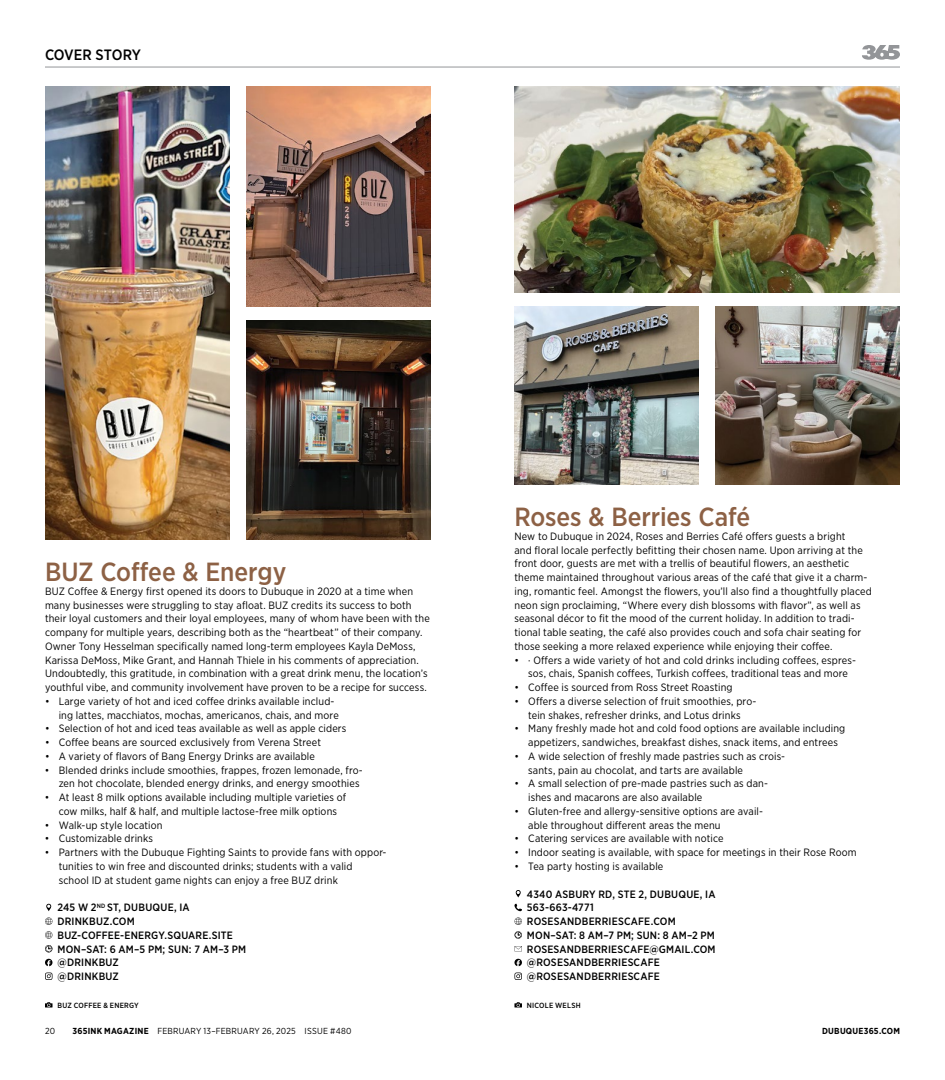
<style>
.page{position:relative;width:945px;height:1080px;background:#fff}
.page>*{position:absolute;margin:0;border:0;box-sizing:border-box;transform-origin:0 0}
.t1{font:500 26.25px "Gotham Narrow";letter-spacing:-.005em;color:#8d6145}
.t2{font:500 15px "Gotham Narrow";color:#000}
.t3{font:10.62px/13.8px "Gotham Narrow";letter-spacing:.01em;color:#000}
.t4{font:500 10.62px/13.8px "Gotham Narrow";letter-spacing:.02em;color:#000}
.t5{font:8.75px "Gotham Narrow";letter-spacing:.02em;color:#000}
.t6{font:700 8.75px "Gotham Narrow";letter-spacing:.025em;color:#000}
.t7{font:500 7.5px "Gotham Narrow";letter-spacing:.03em;color:#000}
.s1{font-weight:700}
</style>
<div class="page">
<hr style="left:45px;top:67px;width:855px;height:1px;background:#939598">
<svg style="left:862px;top:45px;width:38px;height:15px"></svg>
<img style="left:514px;top:86px;width:386px;height:206px">
<img style="left:514px;top:306px;width:185px;height:179px">
<img style="left:716px;top:306px;width:184px;height:179px">
<svg style="left:516px;top:890px;width:5px;height:8px"></svg>
<svg style="left:514px;top:904px;width:8px;height:7px"></svg>
<svg style="left:514px;top:918px;width:8px;height:7px"></svg>
<svg style="left:514px;top:931px;width:8px;height:8px"></svg>
<svg style="left:514px;top:946px;width:8px;height:5px"></svg>
<svg style="left:514px;top:959px;width:8px;height:7px"></svg>
<svg style="left:514px;top:973px;width:8px;height:7px"></svg>
<svg style="left:46px;top:904px;width:5px;height:7px"></svg>
<svg style="left:45px;top:918px;width:7px;height:7px"></svg>
<svg style="left:45px;top:931px;width:7px;height:8px"></svg>
<svg style="left:45px;top:945px;width:7px;height:7px"></svg>
<svg style="left:45px;top:959px;width:7px;height:7px"></svg>
<svg style="left:45px;top:973px;width:7px;height:7px"></svg>
<svg style="left:45px;top:1002px;width:8px;height:6px"></svg>
<svg style="left:514px;top:1002px;width:8px;height:6px"></svg>
<img style="left:45px;top:86px;width:184px;height:454px">
<img style="left:246px;top:86px;width:185px;height:220px">
<img style="left:246px;top:320px;width:185px;height:220px">
<h2 class="t2" style="left:45px;top:45px;width:20px">Cover</h2>
<h2 class="t2" style="left:96px;top:45px;width:19px">Stor</h2>
<h2 class="t2" style="left:132px;top:45px;width:11px">y</h2>
<h1 class="t1" style="left:514px;top:500px;width:237px">Roses &amp; Berries Café</h1>
<p class="t3" style="left:514px;top:529px;width:359px">New to Dubuque in 2024, Roses and Berries Café offers guests a bright<br>and floral locale perfectly befitting their chosen name. U pon arriving at the front door, guests are met with a trellis of beautiful flowers, an aesthetic theme maintained throughout various areas of the café that give it a charm&shy;ing, romantic feel. Amongst the flowers, you’ll also find a thoughtfully placed neon sign proclaiming, “Where every dish blossoms with flavor”, as well as seasonal décor to fit the mood of the current holiday. In addition to tradi&shy;tional table seating, the café also provides couch and sofa chair seating for those seeking a more relaxed experience while enjoying their coffee.</p>
<p class="t3" style="left:514px;top:653px;width:343px;text-align:center">• · Offers a wide variety of hot and cold drinks including coffees, espres&shy;sos, chais, Spanish coffees, Turkish coffees, traditional teas and more</p>
<p class="t3" style="left:514px;top:680px;width:220px">• Coffee is sourced from Ross Street Roasting</p>
<p class="t3" style="left:514px;top:694px;width:243px;text-align:center">• Offers a diverse selection of fruit smoothies, pro&shy;tein shakes, refresher drinks, and Lotus drinks</p>
<p class="t3" style="left:514px;top:722px;width:332px;text-align:center">• Many freshly made hot and cold food options are available including appetizers, sandwiches, breakfast dishes, snack items, and entrees</p>
<p class="t3" style="left:528px;top:749px;width:258px;text-indent:-14px">• A wide selection of freshly made pastries such as crois&shy;sants, pain au chocolat, and tarts are available</p>
<p class="t3" style="left:528px;top:777px;width:241px;text-indent:-14px">• A small selection of pre-made pastries such as dan&shy;ishes and macarons are also available</p>
<p class="t3" style="left:528px;top:804px;width:236px;text-indent:-14px">• Gluten-free and allergy-sensitive options are avail&shy;able throughout different areas the menu</p>
<p class="t3" style="left:514px;top:832px;width:211px">• Catering services are available with notice</p>
<p class="t3" style="left:514px;top:845px;width:344px">• Indoor seating is available, with space for meetings in their Rose Room</p>
<p class="t3" style="left:514px;top:859px;width:150px">• Tea party hosting is available</p>
<p class="t4" style="left:527px;top:887px;width:190px">4340 ASBURY RD, STE 2, DUBUQUE, IA<br>563-663-4771<br>ROSESANDBERRIESCAFE.COM<br>MON–SAT: 8 AM–7 PM; SUN: 8 AM–2 PM<br>ROSESANDBERRIESCAFE@GMAIL.COM @ROSESANDBERRIESCAFE @ROSESANDBERRIESCAFE</p>
<h1 class="t1" style="left:45px;top:555px;width:243px">BUZ Coffee &amp; Energy</h1>
<p class="t3" style="left:45px;top:584px;width:386px">BUZ Coffee &amp; Energy first opened its doors to Dubuque in 2020 at a time when many businesses were struggling to stay afloat. BUZ credits its success to both their loyal customers and their loyal employees, many of whom have been with the company for multiple years, describing both as the “heartbeat” of their company.<br>Owner Tony Hesselman specifically named long-term employees Kayla DeMoss, Karissa DeMoss, Mike Grant, and Hannah Thiele in his comments of appreciation.<br>U ndoubtedly, this gratitude, in combination with a great drink menu, the location’s youthful vibe, and community involvement have proven to be a recipe for success.</p>
<p class="t3" style="left:59px;top:694px;width:282px;text-indent:-14px">• Large variety of hot and iced coffee drinks available includ&shy;ing lattes, macchiatos, mochas, americanos, chais, and more</p>
<p class="t3" style="left:45px;top:722px;width:303px">• Selection of hot and iced teas available as well as apple ciders</p>
<p class="t3" style="left:45px;top:735px;width:278px">• Coffee beans are sourced exclusively from Verena Street</p>
<p class="t3" style="left:45px;top:749px;width:272px">• A variety of flavors of Bang Energy Drinks are available</p>
<p class="t3" style="left:59px;top:763px;width:306px;text-indent:-14px">• Blended drinks include smoothies, frappes, frozen lemonade, fro&shy;zen hot chocolate, blended energy drinks, and energy smoothies</p>
<p class="t3" style="left:45px;top:790px;width:303px;text-align:center">• At least 8 milk options available including multiple varieties of cow milks, half &amp; half, and multiple lactose-free milk options</p>
<p class="t3" style="left:45px;top:818px;width:119px">• Walk-up style location</p>
<p class="t3" style="left:45px;top:832px;width:110px">• Customizable drinks</p>
<p class="t3" style="left:59px;top:845px;width:329px;text-indent:-14px">• Partners with the Dubuque Fighting Saints to provide fans with oppor&shy;tunities to win free and discounted drinks; students with a valid<br>school ID at student game nights can enjoy a free BUZ drink</p>
<p class="t4" style="left:58px;top:900px;width:190px">245 W 2<sup>ND</sup> ST, DUBUQUE, IA<br>DRINKBUZ.COM<br>BUZ-COFFEE-ENERGY.SQUARE.SITE<br>MON–SAT: 6 AM–5 PM; SUN: 7 AM–3 PM @DRINKBUZ<br>@DRINKBUZ</p>
<p class="t7" style="left:57px;top:1000px;width:83px">BUZ COFFEE &amp; ENERGY</p>
<p class="t7" style="left:527px;top:1000px;width:55px">NICOLE WELSH</p>
<p class="t5" style="left:45px;top:1025px;width:12px">20</p>
<p class="t5" style="left:73px;top:1025px;width:280px"><span class="s1">365INK MAGAZINE</span> February 13–February 26, 2025 Issue #480</p>
<p class="t6" style="left:822px;top:1025px;width:79px">DUBUQUE365.COM</p>
</div>
